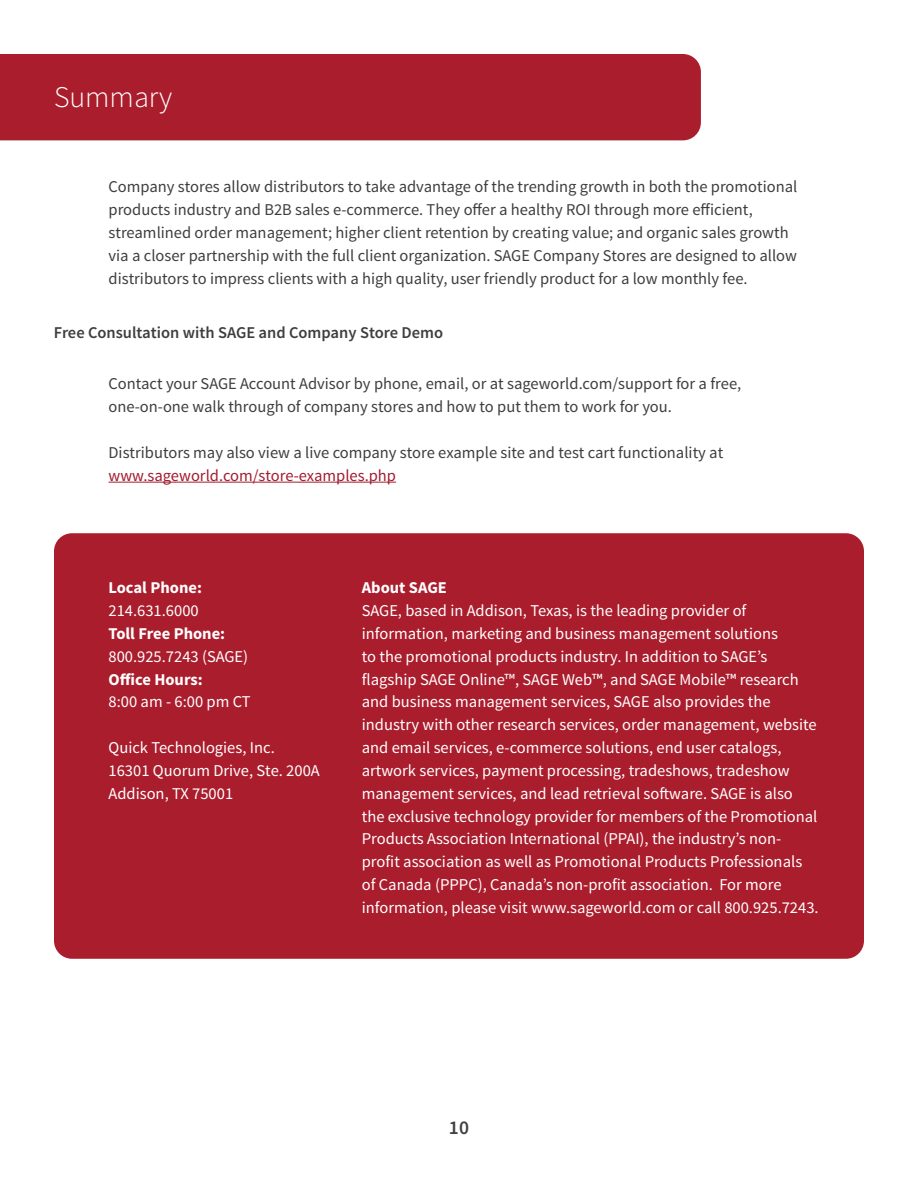
<style>
.page{position:relative;width:918px;height:1188px;background:#fff}
.page>*{position:absolute;margin:0;border:0;box-sizing:border-box;transform-origin:0 0}
.t1{font:300 30px "Source Sans Pro";color:#fff}
.t2{font:600 19.5px "Source Sans Pro";color:#413f41}
.t3{font:16.5px/22.8px "Source Sans Pro";color:#fff}
.t4{font:16.5px/22.8px "Source Sans Pro";color:#3e3e3f}
.t5{font:700 16.5px "Source Sans Pro";color:#fff}
.t6{font:600 16.5px "Source Sans Pro";color:#3e3e3f}
.t7{font:16.5px "Source Sans Pro";color:#a21c2e}
</style>
<div class="page">
<div style="left:0;top:54px;width:701px;height:86px;background:#aa1d2d"></div>
<div style="left:54px;top:533px;width:810px;height:426px;background:#aa1d2d;border-radius:18px"></div>
<hr style="left:109px;top:482px;width:287px;height:1px;background:#a21c2e">
<h1 class="t1" style="left:54px;top:79px;width:120px">Summary</h1>
<p class="t4" style="left:109px;top:176px;width:690px">Company stores allow distributors to take advantage of the trending growth in both the promotional products industry and B2B sales e-commerce. They offer a healthy ROI through more efficient, streamlined order management; higher client retention by creating value; and organic sales growth via a closer partnership with the full client organization. SAGE Company Stores are designed to allow distributors to impress clients with a high quality, user friendly product for a low monthly fee.</p>
<p class="t6" style="left:54px;top:322px;width:391px">Free Consultation with SAGE and Company Store Demo</p>
<p class="t4" style="left:109px;top:373px;width:634px">Contact your SAGE Account Advisor by phone, email, or at sageworld.com/support for a free, one-on-one walk through of company stores and how to put them to work for you.</p>
<p class="t4" style="left:109px;top:441px;width:616px">Distributors may also view a live company store example site and test cart functionality at</p>
<p class="t7" style="left:109px;top:465px;width:289px">www.sageworld.com/store-examples.php</p>
<p class="t5" style="left:109px;top:577px;width:95px">Local Phone:</p>
<p class="t3" style="left:109px;top:600px;width:92px">214.631.6000</p>
<p class="t5" style="left:109px;top:623px;width:118px">Toll Free Phone:</p>
<p class="t3" style="left:109px;top:645px;width:141px">800.925.7243 (SAGE)</p>
<p class="t5" style="left:109px;top:669px;width:96px">Office Hours:</p>
<p class="t3" style="left:109px;top:691px;width:143px">8:00 am - 6:00 pm CT</p>
<p class="t3" style="left:109px;top:736px;width:213px">Quick Technologies, Inc.<br>16301 Quorum Drive, Ste. 200A<br>Addison, TX 75001</p>
<p class="t5" style="left:362px;top:577px;width:87px">About SAGE</p>
<p class="t3" style="left:362px;top:600px;width:458px">SAGE, based in Addison, Texas, is the leading provider of information, marketing and business management solutions<br>to the promotional products industry. In addition to SAGE’s flagship SAGE Online™, SAGE Web™, and SAGE Mobile™ research and business management services, SAGE also provides the industry with other research services, order management, website and email services, e-commerce solutions, end user catalogs, artwork services, payment processing, tradeshows, tradeshow management services, and lead retrieval software. SAGE is also the exclusive technology provider for members of the Promotional Products Association International (PPAI), the industry’s non&shy;profit association as well as Promotional Products Professionals of Canada (PPPC), Canada’s non-profit association. For more information, please visit www.sageworld.com or call 800.925.7243.</p>
<p class="t2" style="left:449px;top:1115px;width:22px">10</p>
</div>
